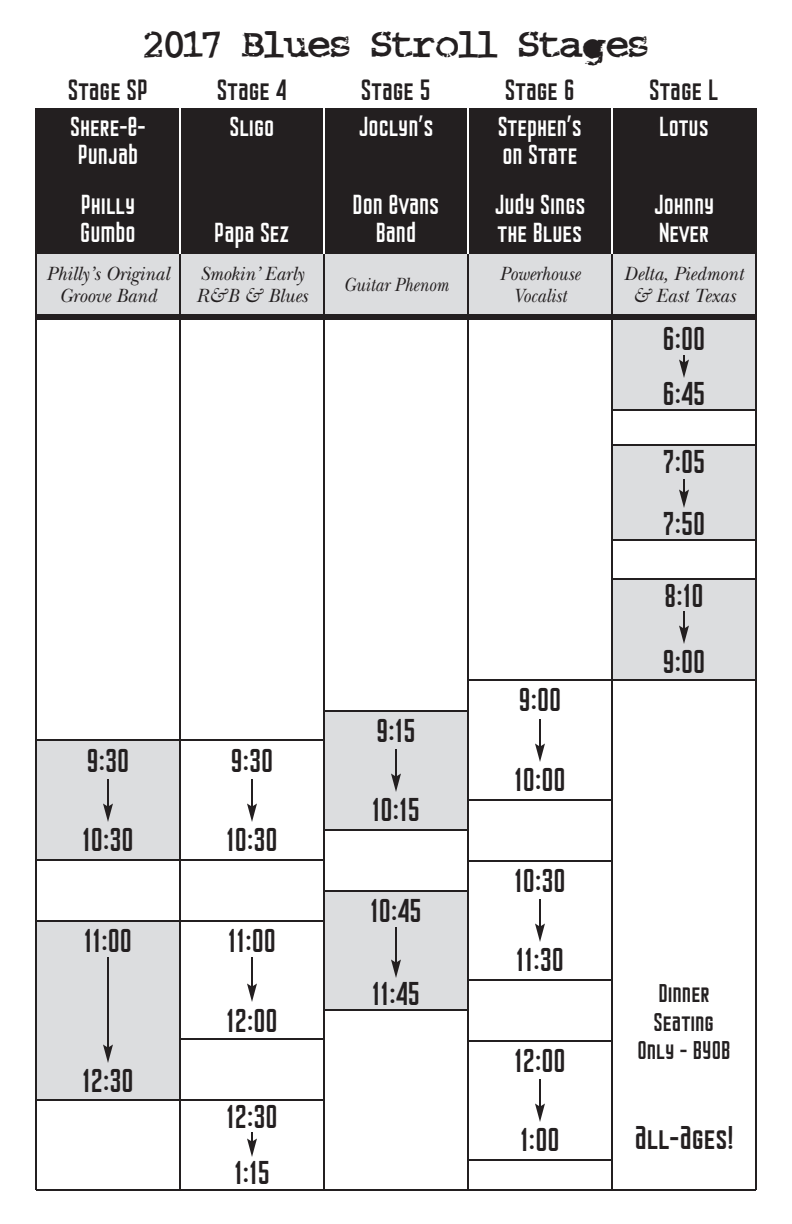
<style>
.page{position:relative;width:792px;height:1224px;background:#fff}
.page>*{position:absolute;margin:0;border:0;box-sizing:border-box;transform-origin:0 0}
.t1{font:46px "Crud Font";color:#231f20}
.t2{font:36px/79px "Nicotine Jazz";color:#231f20}
.t3{font:32px "Nicotine Jazz";color:#231f20}
.t4{font:30px/28px "Nicotine Jazz";color:#fff}
.t5{font:28px/28.6px "Nicotine Jazz";color:#231f20;text-align:center}
.t6{font:italic 20px/22px "New Baskerville";color:#231f20;text-align:center;scale:.95 1}
.t7{font:italic 20px/22px "New Baskerville";color:#231f20;text-align:center;scale:.9 1}
.t8{font:italic 20px "New Baskerville";color:#231f20;scale:.87 1}
</style>
<div class="page">
<div style="left:612px;top:319px;width:144px;height:90px;background:#dcdddf"></div>
<div style="left:612px;top:445px;width:144px;height:94px;background:#dcdddf"></div>
<div style="left:612px;top:579px;width:144px;height:100px;background:#dcdddf"></div>
<div style="left:36px;top:254px;width:720px;height:60px;background:#dcdddf"></div>
<div style="left:36px;top:108px;width:720px;height:146px;background:#231f20"></div>
<hr style="left:180px;top:1099px;width:144px;height:2px;background:#231f20">
<svg style="left:247px;top:1132px;width:10px;height:25px"></svg>
<hr style="left:36px;top:1189px;width:720px;height:2px;background:#231f20">
<div style="left:36px;top:314px;width:720px;height:6px;background:#231f20"></div>
<hr style="left:179px;top:80px;width:2px;height:174px;background:#fff">
<hr style="left:323px;top:80px;width:2px;height:174px;background:#fff">
<hr style="left:467px;top:80px;width:2px;height:174px;background:#fff">
<hr style="left:611px;top:80px;width:2px;height:174px;background:#fff">
<div style="left:36px;top:740px;width:144px;height:120px;background:#dcdddf"></div>
<hr style="left:36px;top:859px;width:144px;height:2px;background:#231f20">
<hr style="left:36px;top:739px;width:144px;height:2px;background:#231f20">
<hr style="left:107px;top:779px;width:2px;height:28px;background:#231f20">
<svg style="left:103px;top:804px;width:10px;height:18px"></svg>
<div style="left:36px;top:920px;width:144px;height:180px;background:#dcdddf"></div>
<hr style="left:36px;top:1099px;width:144px;height:2px;background:#231f20">
<hr style="left:36px;top:920px;width:144px;height:2px;background:#231f20">
<hr style="left:107px;top:957px;width:2px;height:91px;background:#231f20">
<svg style="left:103px;top:1044px;width:10px;height:19px"></svg>
<div style="left:324px;top:710px;width:144px;height:120px;background:#dcdddf"></div>
<hr style="left:324px;top:829px;width:144px;height:2px;background:#231f20">
<hr style="left:324px;top:710px;width:144px;height:2px;background:#231f20">
<hr style="left:395px;top:749px;width:2px;height:28px;background:#231f20">
<svg style="left:391px;top:774px;width:10px;height:18px"></svg>
<hr style="left:468px;top:799px;width:144px;height:2px;background:#231f20">
<hr style="left:468px;top:679px;width:144px;height:2px;background:#231f20">
<hr style="left:539px;top:719px;width:2px;height:28px;background:#231f20">
<svg style="left:535px;top:744px;width:10px;height:18px"></svg>
<hr style="left:468px;top:979px;width:144px;height:2px;background:#231f20">
<hr style="left:468px;top:860px;width:144px;height:2px;background:#231f20">
<hr style="left:539px;top:899px;width:2px;height:28px;background:#231f20">
<svg style="left:535px;top:924px;width:10px;height:18px"></svg>
<hr style="left:468px;top:1159px;width:144px;height:2px;background:#231f20">
<hr style="left:468px;top:1040px;width:144px;height:2px;background:#231f20">
<hr style="left:539px;top:1079px;width:2px;height:28px;background:#231f20">
<svg style="left:535px;top:1104px;width:10px;height:18px"></svg>
<div style="left:324px;top:890px;width:144px;height:120px;background:#dcdddf"></div>
<hr style="left:324px;top:1009px;width:144px;height:2px;background:#231f20">
<hr style="left:324px;top:890px;width:144px;height:2px;background:#231f20">
<hr style="left:395px;top:927px;width:2px;height:36px;background:#231f20">
<svg style="left:391px;top:960px;width:10px;height:18px"></svg>
<hr style="left:180px;top:859px;width:144px;height:2px;background:#231f20">
<hr style="left:180px;top:739px;width:144px;height:2px;background:#231f20">
<hr style="left:251px;top:779px;width:2px;height:28px;background:#231f20">
<svg style="left:247px;top:804px;width:10px;height:18px"></svg>
<hr style="left:180px;top:1038px;width:144px;height:2px;background:#231f20">
<hr style="left:180px;top:920px;width:144px;height:2px;background:#231f20">
<hr style="left:251px;top:957px;width:2px;height:30px;background:#231f20">
<svg style="left:247px;top:984px;width:10px;height:18px"></svg>
<svg style="left:679px;top:355px;width:10px;height:23px"></svg>
<hr style="left:612px;top:409px;width:144px;height:2px;background:#231f20">
<hr style="left:612px;top:539px;width:144px;height:2px;background:#231f20">
<hr style="left:612px;top:444px;width:144px;height:2px;background:#231f20">
<svg style="left:679px;top:479px;width:10px;height:29px"></svg>
<hr style="left:612px;top:679px;width:144px;height:2px;background:#231f20">
<hr style="left:612px;top:578px;width:144px;height:2px;background:#231f20">
<svg style="left:679px;top:611px;width:10px;height:33px"></svg>
<hr style="left:179px;top:254px;width:2px;height:936px;background:#231f20">
<hr style="left:323px;top:254px;width:2px;height:936px;background:#231f20">
<hr style="left:467px;top:254px;width:2px;height:936px;background:#231f20">
<hr style="left:755px;top:108px;width:2px;height:1082px;background:#231f20">
<hr style="left:35px;top:108px;width:2px;height:1082px;background:#231f20">
<hr style="left:611px;top:254px;width:2px;height:936px;background:#231f20">
<p class="t1" style="left:144px;top:15px;width:506px">2017 Blues Stroll Stages</p>
<p class="t3" style="left:68px;top:79px;width:81px">Stage SP</p>
<p class="t4" style="left:70px;top:115px;width:77px">Shere-E-<br>Punjab</p>
<p class="t4" style="left:80px;top:193px;width:57px">Philly<br>Gumbo</p>
<p class="t3" style="left:217px;top:79px;width:71px">Stage 4</p>
<p class="t3" style="left:361px;top:79px;width:71px">Stage 5</p>
<p class="t3" style="left:505px;top:79px;width:71px">Stage 6</p>
<p class="t3" style="left:650px;top:79px;width:70px">Stage L</p>
<p class="t4" style="left:230px;top:115px;width:46px">Sligo</p>
<p class="t4" style="left:214px;top:221px;width:77px">Papa Sez</p>
<p class="t4" style="left:359px;top:115px;width:76px">Joclyn’s</p>
<p class="t4" style="left:353px;top:193px;width:88px;text-align:center">Don Evans<br>Band</p>
<p class="t4" style="left:498px;top:115px;width:85px">Stephen’s on State</p>
<p class="t4" style="left:494px;top:193px;width:93px">Judy Sings the Blues</p>
<p class="t4" style="left:659px;top:115px;width:51px">Lotus</p>
<p class="t4" style="left:654px;top:193px;width:62px">Johnny<br>Never</p>
<p class="t6" style="left:47px;top:262px;width:131px">Philly’s Original<br>Groove Band</p>
<p class="t6" style="left:196px;top:262px;width:119px;text-align:left">Smokin’ Early<br>R&amp;B &amp; Blues</p>
<p class="t8" style="left:344px;top:272px;width:122px">Guitar Phenom</p>
<p class="t7" style="left:500px;top:262px;width:91px">Powerhouse<br>Vocalist</p>
<p class="t6" style="left:625px;top:262px;width:127px">Delta, Piedmont &amp; East Texas</p>
<p class="t2" style="left:663px;top:314px;width:44px;line-height:55px">6:00<br>6:45</p>
<p class="t2" style="left:663px;top:434px;width:44px;line-height:62px">7:05<br>7:50</p>
<p class="t2" style="left:82px;top:724px;width:53px">9:30<br>10:30</p>
<p class="t2" style="left:84px;top:904px;width:50px">11:00</p>
<p class="t2" style="left:82px;top:1044px;width:53px">12:30</p>
<p class="t2" style="left:226px;top:724px;width:53px">9:30<br>10:30</p>
<p class="t2" style="left:228px;top:904px;width:50px">11:00</p>
<p class="t2" style="left:226px;top:984px;width:53px">12:00</p>
<p class="t2" style="left:226px;top:1092px;width:53px;line-height:56px">12:30<br>1:15</p>
<p class="t2" style="left:372px;top:694px;width:50px">9:15<br>10:15</p>
<p class="t2" style="left:370px;top:874px;width:53px">10:45</p>
<p class="t2" style="left:372px;top:957px;width:50px">11:45</p>
<p class="t2" style="left:519px;top:663px;width:44px">9:00</p>
<p class="t2" style="left:514px;top:743px;width:53px">10:00</p>
<p class="t2" style="left:514px;top:844px;width:53px">10:30<br>11:30</p>
<p class="t2" style="left:514px;top:1024px;width:53px">12:00<br>1:00</p>
<p class="t2" style="left:663px;top:566px;width:44px;line-height:66px">8:10<br>9:00</p>
<p class="t5" style="left:638px;top:982px;width:94px">Dinner<br>Seating<br>Only - BYOB</p>
<p class="t2" style="left:634px;top:1101px;width:101px">All-Ages!</p>
</div>
